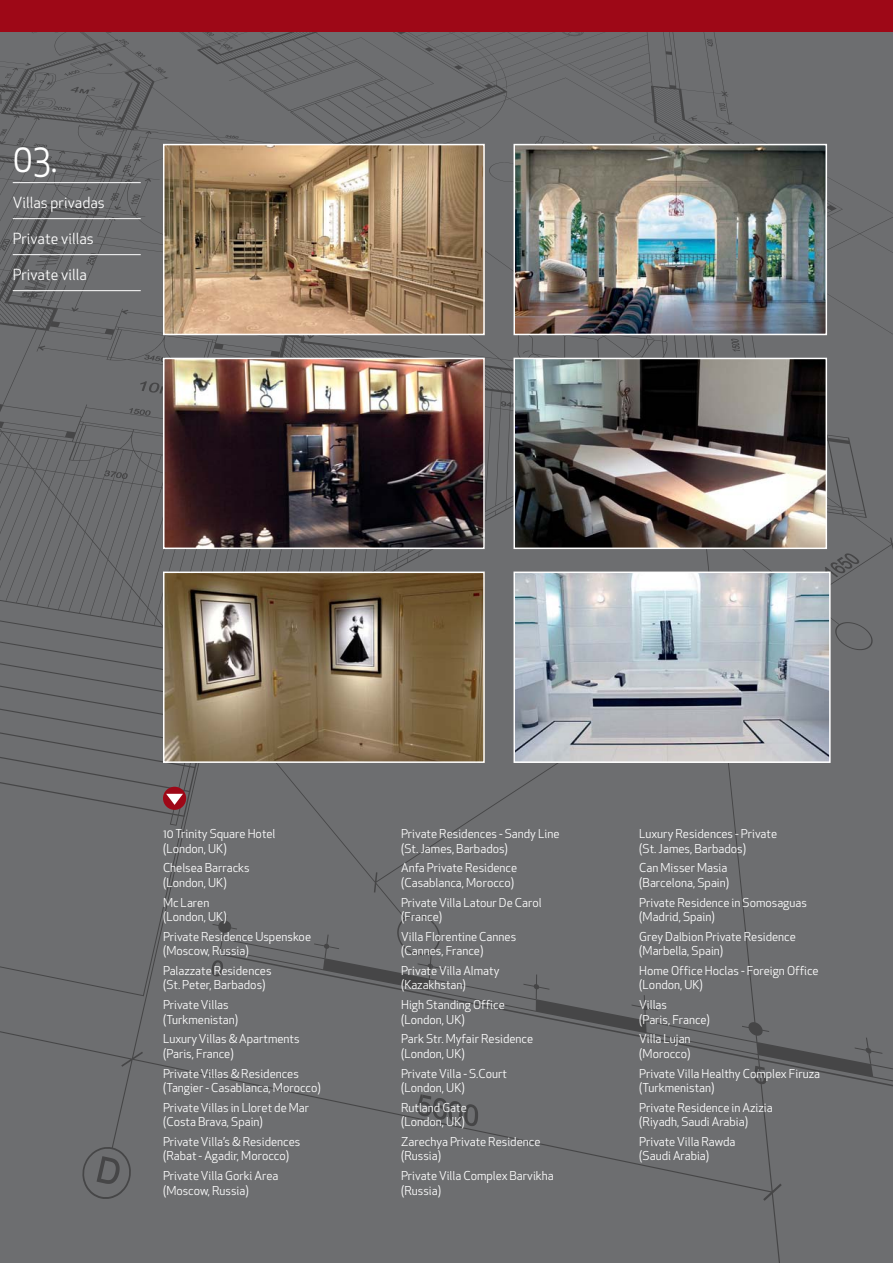
<style>
.page{position:relative;width:893px;height:1263px;background:#fff}
.page>*{position:absolute;margin:0;border:0;box-sizing:border-box;transform-origin:0 0}
.t1{font:39px "Apex New";color:#fff;scale:.9 1}
.t2{font:15px "Apex New";letter-spacing:.005em;color:#fff}
.t3{font:12px/14.4px "Apex New";color:#fff}
</style>
<div class="page">
<div style="left:0;top:1199px;width:893px;height:64px;background:#6d6e70"></div>
<svg style="left:0;top:32px;width:893px;height:155px;background:#6a6b6d"></svg>
<div style="left:0;top:187px;width:893px;height:1012px;background:#6d6e70"></div>
<div style="left:0;top:0;width:893px;height:32px;background:#9e0817"></div>
<img style="left:166px;top:361px;width:316px;height:185px">
<div style="left:163px;top:358px;width:322px;height:191px;border:2px solid #fff"></div>
<img style="left:516px;top:574px;width:312px;height:186px">
<div style="left:513px;top:571px;width:318px;height:192px;border:2px solid #fff"></div>
<img style="left:516px;top:361px;width:308px;height:185px">
<div style="left:513px;top:358px;width:314px;height:191px;border:2px solid #fff"></div>
<hr style="left:13px;top:182px;width:128px;height:1px;background:#fff">
<hr style="left:13px;top:218px;width:128px;height:1px;background:#fff">
<hr style="left:13px;top:254px;width:128px;height:1px;background:#fff">
<hr style="left:13px;top:290px;width:128px;height:1px;background:#fff">
<div style="left:163px;top:787px;width:23px;height:23px;background:#9e0817;border-radius:50%"></div>
<svg style="left:166px;top:794px;width:17px;height:11px"></svg>
<img style="left:166px;top:147px;width:316px;height:185px">
<div style="left:163px;top:144px;width:322px;height:191px;border:2px solid #fff"></div>
<img style="left:516px;top:147px;width:308px;height:185px">
<div style="left:513px;top:144px;width:314px;height:191px;border:2px solid #fff"></div>
<img style="left:166px;top:574px;width:316px;height:186px">
<div style="left:163px;top:571px;width:322px;height:192px;border:2px solid #fff"></div>
<h1 class="t1" style="left:13px;top:139px;width:51px">03.</h1>
<p class="t2" style="left:13px;top:195px;width:94px">Villas privadas</p>
<p class="t2" style="left:13px;top:231px;width:83px">Private villas</p>
<p class="t2" style="left:13px;top:267px;width:76px">Private villa</p>
<p class="t3" style="left:163px;top:828px;width:114px">10 Trinity Square Hotel (London, UK)</p>
<p class="t3" style="left:163px;top:862px;width:88px">Chelsea Barracks (London, UK)</p>
<p class="t3" style="left:163px;top:896px;width:65px">Mc Laren (London, UK)</p>
<p class="t3" style="left:163px;top:930px;width:150px">Private Residence Uspenskoe (Moscow, Russia)</p>
<p class="t3" style="left:163px;top:964px;width:110px">Palazzate Residences (St. Peter, Barbados)</p>
<p class="t3" style="left:163px;top:999px;width:77px">Private Villas (Turkmenistan)</p>
<p class="t3" style="left:163px;top:1033px;width:138px">Luxury Villas &amp; Apartments (Paris, France)</p>
<p class="t3" style="left:163px;top:1067px;width:159px">Private Villas &amp; Residences (Tangier - Casablanca, Morocco)</p>
<p class="t3" style="left:163px;top:1101px;width:148px">Private Villas in Lloret de Mar (Costa Brava, Spain)</p>
<p class="t3" style="left:163px;top:1135px;width:139px">Private Villa’s &amp; Residences (Rabat - Agadir, Morocco)</p>
<p class="t3" style="left:163px;top:1170px;width:117px">Private Villa Gorki Area (Moscow, Russia)</p>
<p class="t3" style="left:401px;top:828px;width:160px">Private Residences - Sandy Line (St. James, Barbados)</p>
<p class="t3" style="left:401px;top:862px;width:118px">Anfa Private Residence (Casablanca, Morocco)</p>
<p class="t3" style="left:401px;top:896px;width:142px">Private Villa Latour De Carol (France)</p>
<p class="t3" style="left:401px;top:930px;width:117px">Villa Florentine Cannes (Cannes, France)</p>
<p class="t3" style="left:401px;top:964px;width:100px">Private Villa Almaty (Kazakhstan)</p>
<p class="t3" style="left:401px;top:999px;width:105px">High Standing Office (London, UK)</p>
<p class="t3" style="left:401px;top:1033px;width:134px">Park Str. Myfair Residence (London, UK)</p>
<p class="t3" style="left:401px;top:1067px;width:107px">Private Villa - S.Court (London, UK)</p>
<p class="t3" style="left:401px;top:1101px;width:67px">Rutland Gate (London, UK)</p>
<p class="t3" style="left:401px;top:1135px;width:141px">Zarechya Private Residence (Russia)</p>
<p class="t3" style="left:401px;top:1170px;width:154px">Private Villa Complex Barvikha (Russia)</p>
<p class="t3" style="left:639px;top:828px;width:139px">Luxury Residences - Private (St. James, Barbados)</p>
<p class="t3" style="left:639px;top:862px;width:91px">Can Misser Masia (Barcelona, Spain)</p>
<p class="t3" style="left:639px;top:896px;width:169px">Private Residence in Somosaguas (Madrid, Spain)</p>
<p class="t3" style="left:639px;top:930px;width:158px">Grey Dalbion Private Residence (Marbella, Spain)</p>
<p class="t3" style="left:639px;top:964px;width:181px">Home Office Hoclas - Foreign Office (London, UK)</p>
<p class="t3" style="left:639px;top:999px;width:72px">Villas<br>(Paris, France)</p>
<p class="t3" style="left:639px;top:1033px;width:53px">Villa Lujan (Morocco)</p>
<p class="t3" style="left:639px;top:1067px;width:182px">Private Villa Healthy Complex Firuza (Turkmenistan)</p>
<p class="t3" style="left:639px;top:1101px;width:135px">Private Residence in Azizia (Riyadh, Saudi Arabia)</p>
<p class="t3" style="left:639px;top:1135px;width:98px">Private Villa Rawda (Saudi Arabia)</p>
</div>
